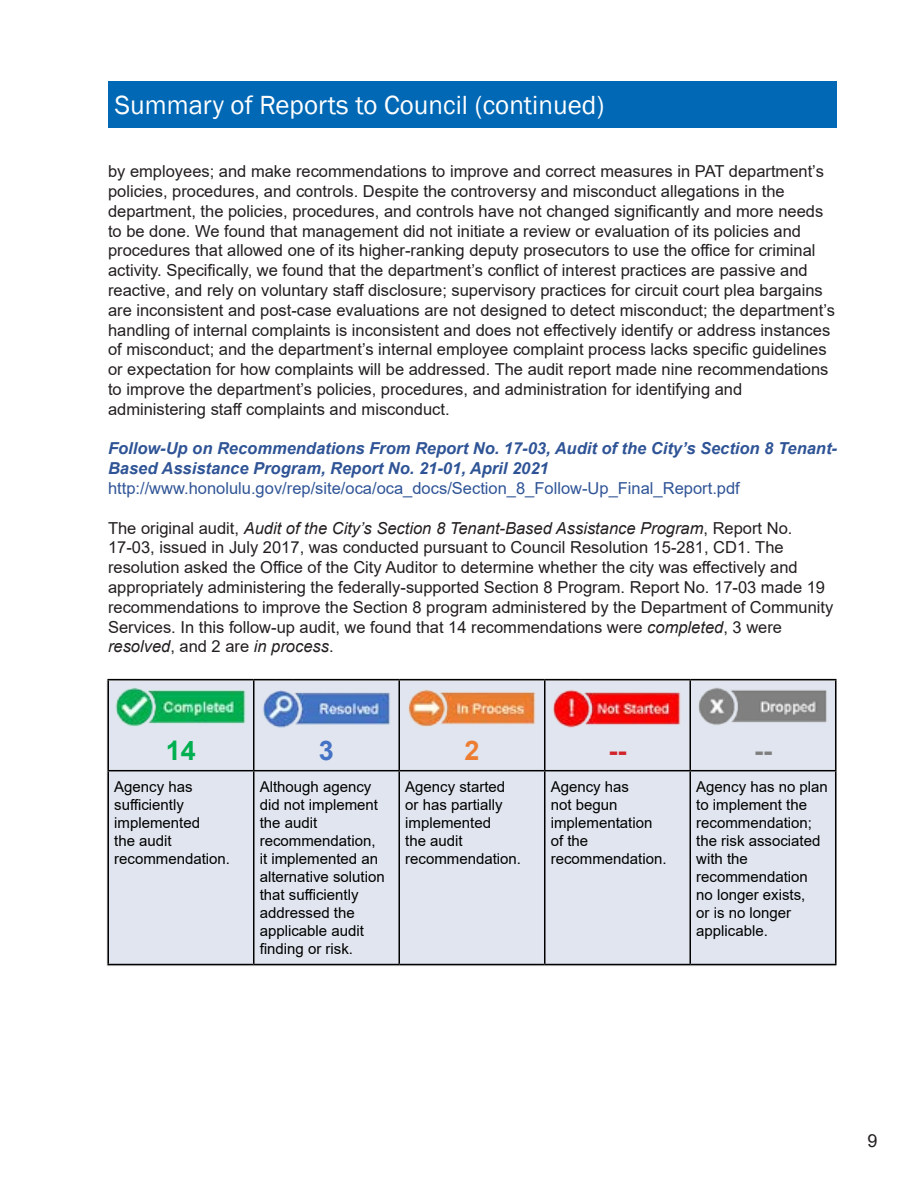
<style>
.page{position:relative;width:918px;height:1188px;background:#fff}
.page>*{position:absolute;margin:0;border:0;box-sizing:border-box;transform-origin:0 0}
.heading_1{font:27px "Franklin Gothic";color:#fff}
.t1{font:700 27px "Arial";color:#00b050}
.t2{font:700 27px "Arial";color:#d2232a}
.t3{font:700 27px "Arial";color:#7f7f7f}
.t4{font:700 27px "Arial";color:#4472c4}
.t5{font:700 27px "Arial";color:#ed7d31}
.t6{font:18px "Arial";color:#231f20}
.Body_text{font:16.5px/19.8px "Arial";color:#231f20}
.t7{font:italic 700 16.5px/19.8px "Arial";color:#2f5496}
.t8{font:16.5px "Arial";color:#2f5496}
.t9{font:15px/18px "Arial";color:#000}
.s1{font-style:italic}
</style>
<div class="page">
<div style="left:108px;top:81px;width:729px;height:46px;background:#0168b5"></div>
<div style="left:107px;top:680px;width:729px;height:285px;background:#e0e5ef"></div>
<img style="left:111px;top:680px;width:139px;height:47px">
<img style="left:693px;top:680px;width:139px;height:45px">
<hr style="left:107px;top:679px;width:147px;height:1px;background:#000">
<hr style="left:107px;top:680px;width:2px;height:90px;background:#000">
<hr style="left:254px;top:679px;width:145px;height:1px;background:#000">
<hr style="left:253px;top:680px;width:1px;height:90px;background:#000">
<hr style="left:399px;top:679px;width:146px;height:1px;background:#000">
<hr style="left:398px;top:680px;width:2px;height:90px;background:#000">
<hr style="left:545px;top:679px;width:145px;height:1px;background:#000">
<hr style="left:544px;top:680px;width:1px;height:90px;background:#000">
<hr style="left:690px;top:679px;width:146px;height:1px;background:#000">
<hr style="left:689px;top:680px;width:2px;height:90px;background:#000">
<hr style="left:835px;top:680px;width:1px;height:90px;background:#000">
<hr style="left:107px;top:770px;width:147px;height:1px;background:#000">
<hr style="left:107px;top:771px;width:2px;height:193px;background:#000">
<hr style="left:254px;top:770px;width:145px;height:1px;background:#000">
<hr style="left:253px;top:771px;width:1px;height:193px;background:#000">
<hr style="left:399px;top:770px;width:146px;height:1px;background:#000">
<hr style="left:398px;top:771px;width:2px;height:193px;background:#000">
<hr style="left:545px;top:770px;width:145px;height:1px;background:#000">
<hr style="left:544px;top:771px;width:1px;height:193px;background:#000">
<hr style="left:690px;top:770px;width:146px;height:1px;background:#000">
<hr style="left:689px;top:771px;width:2px;height:193px;background:#000">
<hr style="left:835px;top:771px;width:1px;height:193px;background:#000">
<hr style="left:107px;top:964px;width:147px;height:1px;background:#000">
<hr style="left:254px;top:964px;width:145px;height:1px;background:#000">
<hr style="left:399px;top:964px;width:146px;height:1px;background:#000">
<hr style="left:545px;top:964px;width:145px;height:1px;background:#000">
<hr style="left:690px;top:964px;width:146px;height:1px;background:#000">
<img style="left:403px;top:680px;width:137px;height:47px">
<img style="left:549px;top:680px;width:135px;height:48px">
<img style="left:258px;top:680px;width:137px;height:48px">
<h1 class="heading_1" style="left:115px;top:88px;width:491px">Summary of Reports to Council (continued)</h1>
<p class="Body_text" style="left:108px;top:161px;width:729px">by employees; and make recommendations to improve and correct measures in PAT department’s policies, procedures, and controls. Despite the controversy and misconduct allegations in the department, the policies, procedures, and controls have not changed significantly and more needs to be done. We found that management did not initiate a review or evaluation of its policies and procedures that allowed one of its higher-ranking deputy prosecutors to use the office for criminal activity. Specifically, we found that the department’s conflict of interest practices are passive and reactive, and rely on voluntary staff disclosure; supervisory practices for circuit court plea bargains are inconsistent and post-case evaluations are not designed to detect misconduct; the department’s handling of internal complaints is inconsistent and does not effectively identify or address instances of misconduct; and the department’s internal employee complaint process lacks specific guidelines or expectation for how complaints will be addressed. The audit report made nine recommendations to improve the department’s policies, procedures, and administration for identifying and administering staff complaints and misconduct.</p>
<p class="t7" style="left:108px;top:439px;width:731px">Follow-Up on Recommendations From Report No. 17-03, Audit of the City’s Section 8 Tenant-<br>Based Assistance Program, Report No. 21-01, April 2021</p>
<p class="t8" style="left:108px;top:477px;width:633px">http://www.honolulu.gov/rep/site/oca/oca_docs/Section_8_Follow-Up_Final_Report.pdf</p>
<p class="Body_text" style="left:108px;top:518px;width:727px">The original audit, <span class="s1">Audit of the City’s Section 8 Tenant-Based Assistance Program</span>, Report No.<br>17-03, issued in July 2017, was conducted pursuant to Council Resolution 15-281, CD1. The resolution asked the Office of the City Auditor to determine whether the city was effectively and appropriately administering the federally-supported Section 8 Program. Report No. 17-03 made 19 recommendations to improve the Section 8 program administered by the Department of Community Services. In this follow-up audit, we found that 14 recommendations were <span class="s1">completed</span>, 3 were <span class="s1">resolved</span>, and 2 are <span class="s1">in process</span>.</p>
<p class="t1" style="left:166px;top:732px;width:32px">14</p>
<p class="t4" style="left:319px;top:732px;width:17px">3</p>
<p class="t5" style="left:464px;top:732px;width:17px">2</p>
<p class="t2" style="left:609px;top:732px;width:19px">--</p>
<p class="t3" style="left:754px;top:732px;width:19px">--</p>
<p class="t9" style="left:114px;top:778px;width:117px">Agency has sufficiently implemented<br>the audit recommendation.</p>
<p class="t9" style="left:260px;top:778px;width:127px">Although agency did not implement the audit recommendation, it implemented an alternative solution that sufficiently addressed the applicable audit finding or risk.</p>
<p class="t9" style="left:405px;top:778px;width:117px">Agency started or has partially implemented<br>the audit recommendation.</p>
<p class="t9" style="left:551px;top:778px;width:117px">Agency has<br>not begun implementation of the recommendation.</p>
<p class="t9" style="left:696px;top:778px;width:133px">Agency has no plan to implement the recommendation; the risk associated with the recommendation no longer exists,<br>or is no longer applicable.</p>
<p class="t6" style="left:867px;top:1128px;width:12px">9</p>
</div>
